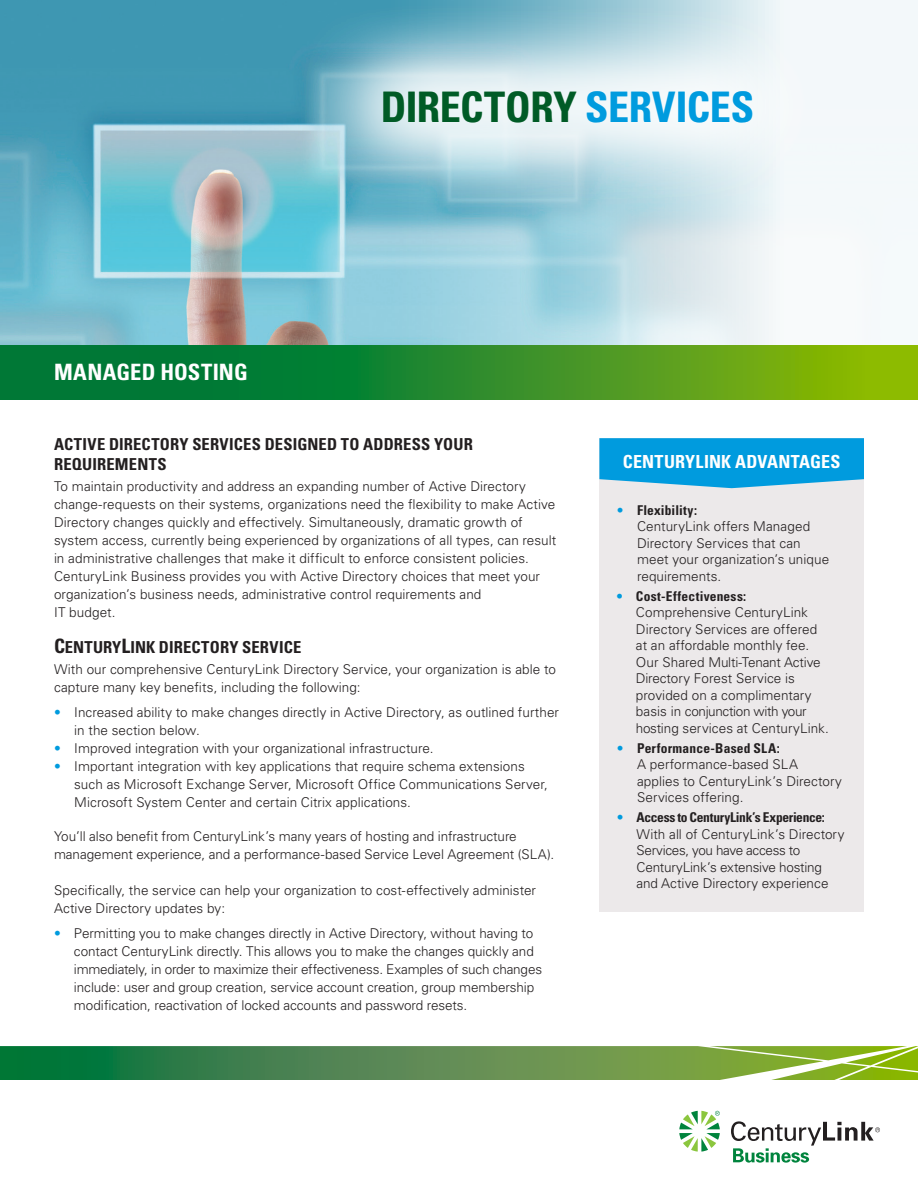
<style>
.page{position:relative;width:918px;height:1188px;background:#fff}
.page>*{position:absolute;margin:0;border:0;box-sizing:border-box;transform-origin:0 0}
.t1{font:700 condensed 42px "Univers LT Std";letter-spacing:-.01em;color:#005b26}
.t2{font:700 condensed 22.5px "Univers LT Std";letter-spacing:.005em;color:#fff}
.t3{font:700 condensed 18px "Univers LT Std";letter-spacing:.01em;color:#fff}
._3_Subhead{font:700 condensed 16.5px/19.5px "Univers LT Std";letter-spacing:.01em;color:#231f20}
._4_Body_copy{font:300 13.5px/16.5px "Univers LT Std";letter-spacing:.005em;color:#231f20}
.t4{font:300 13.5px/18px "Univers";color:#231f20}
._4_Body_Copy{font:300 13.5px/18px "Univers LT Std";color:#231f20}
.s1{color:#009bde}
.s2{font-size:19.8px}
.s3{font-weight:700;font-stretch:condensed}
.s4{font-weight:700;font-stretch:condensed;color:#009bde}
</style>
<div class="page">
<img style="left:0;top:0;width:918px;height:346px">
<svg style="left:0;top:1046px;width:918px;height:34px;background:#5c944c"></svg>
<svg style="left:679px;top:1111px;width:41px;height:41px"></svg>
<svg style="left:731px;top:1121px;width:149px;height:42px"></svg>
<svg style="left:0;top:346px;width:918px;height:54px;background:#338f26"></svg>
<svg style="left:296px;top:2px;width:543px;height:209px"></svg>
<div style="left:599px;top:438px;width:265px;height:474px;background:#ece9ea"></div>
<svg style="left:599px;top:438px;width:265px;height:50px;background:#15a2df"></svg>
<p class="t2" style="left:54px;top:359px;width:195px">MANAGED HOSTING</p>
<p class="t1" style="left:381px;top:81px;width:375px">DIRECTORY <span class="s1">SERVICES</span></p>
<p class="_3_Subhead" style="left:54px;top:434px;width:420px">ACTIVE DIRECTORY SERVICES DESIGNED TO ADDRESS YOUR<br>REQUIREMENTS</p>
<p class="_4_Body_copy" style="left:54px;top:477px;width:504px;line-height:18px">To maintain productivity and address an expanding number of Active Directory change-requests on their systems, organizations need the flexibility to make Active Directory changes quickly and effectively. Simultaneously, dramatic growth of system access, currently being experienced by organizations of all types, can result in administrative challenges that make it difficult to enforce consistent policies.<br>CenturyLink Business provides you with Active Directory choices that meet your organization’s business needs, administrative control requirements and<br>IT budget.</p>
<p class="_3_Subhead" style="left:54px;top:637px;width:249px"><span class="s2">C</span>ENTURY<span class="s2">L</span>INK DIRECTORY SERVICE</p>
<p class="_4_Body_copy" style="left:54px;top:660px;width:503px;line-height:18px">With our comprehensive CenturyLink Directory Service, your organization is able to capture many key benefits, including the following:</p>
<p class="t4" style="left:74px;top:703px;width:486px;text-indent:-20px"><span class="s1">•</span> Increased ability to make changes directly in Active Directory, as outlined further in the section below.</p>
<p class="t4" style="left:54px;top:739px;width:381px"><span class="s1">•</span> Improved integration with your organizational infrastructure.</p>
<p class="t4" style="left:74px;top:757px;width:475px;text-indent:-20px"><span class="s1">•</span> Important integration with key applications that require schema extensions such as Microsoft Exchange Server, Microsoft Office Communications Server,<br>Microsoft System Center and certain Citrix applications.</p>
<p class="_4_Body_Copy" style="left:54px;top:828px;width:502px">You’ll also benefit from CenturyLink’s many years of hosting and infrastructure management experience, and a performance-based Service Level Agreement (SLA).</p>
<p class="_4_Body_Copy" style="left:54px;top:882px;width:484px">Specifically, the service can help your organization to cost-effectively administer<br>Active Directory updates by:</p>
<p class="t4" style="left:74px;top:924px;width:470px;text-indent:-20px"><span class="s1">•</span> Permitting you to make changes directly in Active Directory, without having to contact CenturyLink directly. This allows you to make the changes quickly and immediately, in order to maximize their effectiveness. Examples of such changes include: user and group creation, service account creation, group membership modification, reactivation of locked accounts and password resets.</p>
<p class="t3" style="left:623px;top:451px;width:219px">CENTURYLINK ADVANTAGES</p>
<p class="_4_Body_copy" style="left:637px;top:502px;width:194px;text-indent:-20px"><span class="s1">•</span> <span class="s3">Flexibility:<br></span>CenturyLink offers Managed<br>Directory Services that can meet your organization’s unique requirements.</p>
<p class="_4_Body_copy" style="left:636px;top:588px;width:194px;text-indent:-19px"><span class="s4">•</span> <span class="s3">Cost-Effectiveness:<br></span>Comprehensive CenturyLink<br>Directory Services are offered at an affordable monthly fee.<br>Our Shared Multi-Tenant Active<br>Directory Forest Service is provided on a complimentary basis in conjunction with your hosting services at CenturyLink.</p>
<p class="_4_Body_copy" style="left:637px;top:740px;width:206px;text-indent:-20px"><span class="s1">•</span> <span class="s3">Performance-Based SLA:<br></span>A performance-based SLA applies to CenturyLink’s Directory<br>Services offering.</p>
<p class="_4_Body_copy" style="left:637px;top:809px;width:209px;text-indent:-20px"><span class="s1">•</span> <span class="s3">Access to CenturyLink’s Experience:<br></span>With all of CenturyLink’s Directory Services, you have access to CenturyLink’s extensive hosting and Active Directory experience</p>
</div>
